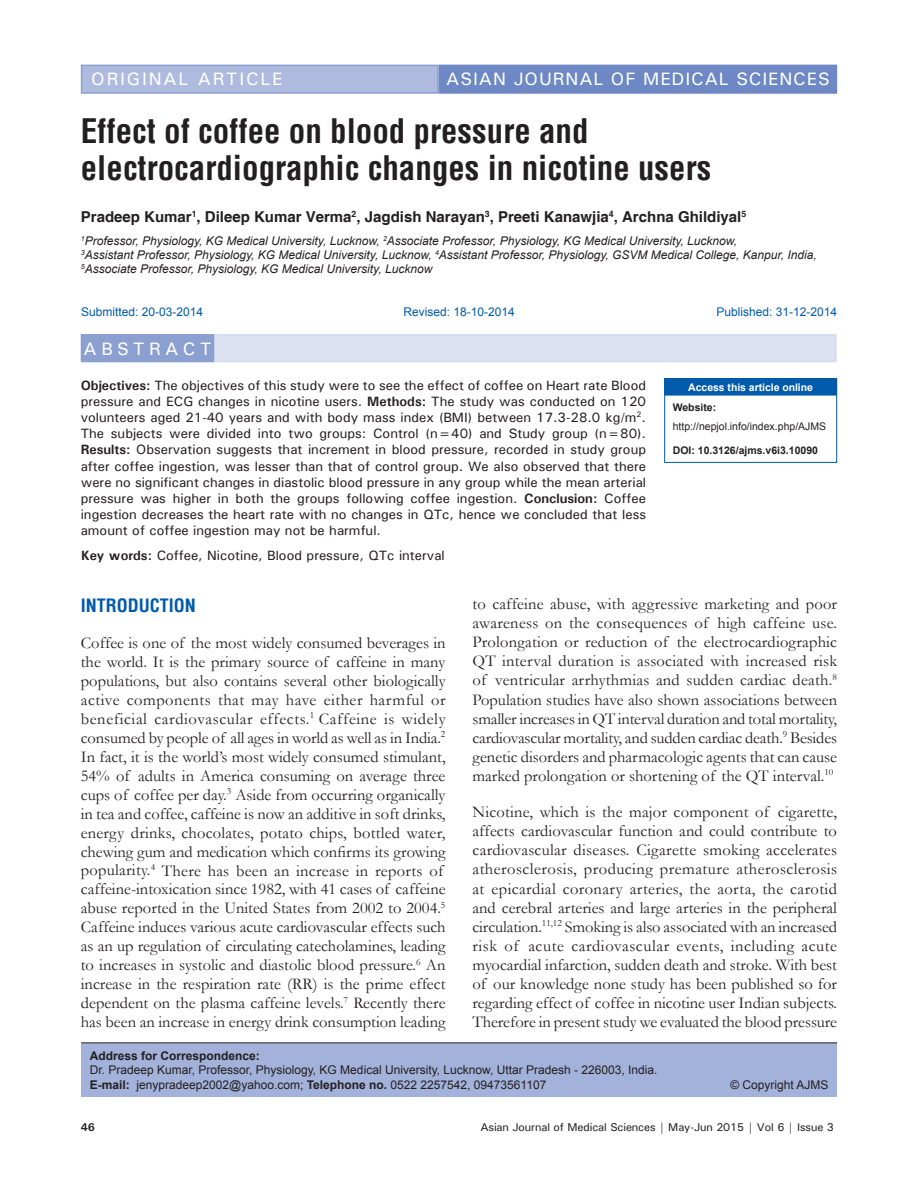
<style>
.page{position:relative;width:918px;height:1188px;background:#fff}
.page>*{position:absolute;margin:0;border:0;box-sizing:border-box;transform-origin:0 0}
.t1{font:700 condensed 33px/37.5px "Helvetica";color:#231f20}
.t2{font:500 18px "Univers";letter-spacing:.05em;color:#fff}
.t3{font:500 18px "Univers";letter-spacing:.1em;color:#fff}
.t4{font:700 condensed 18px "Helvetica";color:#015aaa}
.t5{font:500 18px "Univers";letter-spacing:.25em;color:#fff}
.t6{font:16.5px/18.9px "Garamond";color:#231f20;text-align:justify}
.t7{font:700 15px "Helvetica";color:#231f20}
.t8{font:500 13.5px/16.2px "Univers";color:#231f20;text-align:justify}
.t9{font:italic 12px/14.4px "Arial";color:#231f20}
.t10{font:12px/14.4px "Arial";color:#231f20}
.t11{font:12px "Arial";color:#015aaa}
.t12{font:700 12px "Arial";color:#231f20}
.t13{font:500 11.25px "Univers";letter-spacing:-.01em;color:#231f20}
.t14{font:700 11.25px "Univers";color:#231f20}
.t15{font:700 10.5px "Arial";color:#231f20}
.t16{font:10.5px "Arial";color:#231f20}
.t17{font:700 10.5px "Arial";letter-spacing:-.005em;color:#fff}
.s1{font-weight:700}
</style>
<div class="page">
<div style="left:82px;top:65px;width:356px;height:28px;background:#aebade"></div>
<div style="left:81px;top:65px;width:358px;height:29px;border:2px solid #8b9fd1"></div>
<div style="left:440px;top:65px;width:396px;height:28px;background:#6d88c5"></div>
<div style="left:439px;top:65px;width:398px;height:29px;border:2px solid #6d88c5"></div>
<div style="left:82px;top:335px;width:754px;height:26px;background:#dbe1f1"></div>
<div style="left:81px;top:334px;width:756px;height:28px;border:2px solid #d4daed"></div>
<div style="left:81px;top:335px;width:132px;height:26px;background:#8b9fd1"></div>
<div style="left:81px;top:334px;width:133px;height:28px;border:2px solid #8b9fd1"></div>
<div style="left:665px;top:379px;width:172px;height:16px;background:#015aaa"></div>
<svg style="left:664px;top:380px;width:1px;height:15px"></svg>
<hr style="left:664px;top:379px;width:173px;height:1px;background:#015aaa">
<hr style="left:664px;top:395px;width:1px;height:67px;background:#015aaa">
<hr style="left:664px;top:395px;width:173px;height:1px;background:#015aaa">
<hr style="left:836px;top:395px;width:1px;height:67px;background:#015aaa">
<hr style="left:664px;top:462px;width:173px;height:1px;background:#015aaa">
<div style="left:81px;top:1043px;width:756px;height:53px;background:#a3b2da"></div>
<hr style="left:81px;top:1042px;width:756px;height:1px;background:#231f20">
<p class="t3" style="left:91px;top:67px;width:192px">ORIGINAL ARTICLE</p>
<p class="t2" style="left:446px;top:68px;width:385px">ASIAN JOURNAL OF MEDICAL SCIENCES</p>
<h1 class="t1" style="left:81px;top:112px;width:632px">Effect of coffee on blood pressure and electrocardiographic changes in nicotine users</h1>
<p class="t7" style="left:81px;top:208px;width:667px">Pradeep Kumar<sup>1</sup>, Dileep Kumar Verma<sup>2</sup>, Jagdish Narayan<sup>3</sup>, Preeti Kanawjia<sup>4</sup>, Archna Ghildiyal<sup>5</sup></p>
<p class="t9" style="left:81px;top:233px;width:738px"><sup>1</sup>Professor, Physiology, KG Medical University, Lucknow, <sup>2</sup>Associate Professor, Physiology, KG Medical University, Lucknow,<br><sup>3</sup>Assistant Professor, Physiology, KG Medical University, Lucknow, <sup>4</sup>Assistant Professor, Physiology, GSVM Medical College, Kanpur, India,<br><sup>5</sup>Associate Professor, Physiology, KG Medical University, Lucknow</p>
<p class="t11" style="left:81px;top:305px;width:124px">Submitted: 20-03-2014</p>
<p class="t11" style="left:404px;top:305px;width:113px">Revised: 18-10-2014</p>
<p class="t11" style="left:717px;top:305px;width:122px">Published: 31-12-2014</p>
<p class="t5" style="left:84px;top:337px;width:129px">ABSTRACT</p>
<p class="t17" style="left:688px;top:381px;width:126px">Access this article online</p>
<p class="t15" style="left:673px;top:401px;width:45px">Website:</p>
<p class="t16" style="left:673px;top:420px;width:155px">http://nepjol.info/index.php/AJMS</p>
<p class="t15" style="left:673px;top:445px;width:147px">DOI: 10.3126/ajms.v6i3.10090</p>
<p class="t8" style="left:81px;top:376px;width:567px"><span class="s1">Objectives:</span> The objectives of this study were to see the effect of coffee on Heart rate Blood pressure and ECG changes in nicotine users. <span class="s1">Methods:</span> The study was conducted on 120 volunteers aged 21-40 years and with body mass index (BMI) between 17.3-28.0 kg/m<sup>2</sup>.<br>The subjects were divided into two groups: Control (n=40) and Study group (n=80).<br><span class="s1">Results:</span> Observation suggests that increment in blood pressure, recorded in study group after coffee ingestion, was lesser than that of control group. We also observed that there were no significant changes in diastolic blood pressure in any group while the mean arterial pressure was higher in both the groups following coffee ingestion. <span class="s1">Conclusion:</span> Coffee ingestion decreases the heart rate with no changes in QTc, hence we concluded that less amount of coffee ingestion may not be harmful.</p>
<p class="t8" style="left:81px;top:547px;width:366px"><span class="s1">Key words:</span> Coffee, Nicotine, Blood pressure, QTc interval</p>
<p class="t4" style="left:81px;top:594px;width:117px">INTRODUCTION</p>
<p class="t6" style="left:81px;top:634px;width:366px;text-align:left">Coffee is one of the most widely consumed beverages in the world. It is the primary source of caffeine in many populations, but also contains several other biologically active components that may have either harmful or beneficial cardiovascular effects.<sup>1</sup> Caffeine is widely consumed by people of all ages in world as well as in India.<sup>2<br></sup>In fact, it is the world’s most widely consumed stimulant, 54% of adults in America consuming on average three cups of coffee per day.<sup>3</sup> Aside from occurring organically in tea and coffee, caffeine is now an additive in soft drinks, energy drinks, chocolates, potato chips, bottled water, chewing gum and medication which confirms its growing popularity.<sup>4</sup> There has been an increase in reports of caffeine-intoxication since 1982, with 41 cases of caffeine abuse reported in the United States from 2002 to 2004.<sup>5<br></sup>Caffeine induces various acute cardiovascular effects such as an up regulation of circulating catecholamines, leading to increases in systolic and diastolic blood pressure.<sup>6</sup> An increase in the respiration rate (RR) is the prime effect dependent on the plasma caffeine levels.<sup>7</sup> Recently there has been an increase in energy drink consumption leading</p>
<p class="t6" style="left:472px;top:595px;width:366px">to caffeine abuse, with aggressive marketing and poor awareness on the consequences of high caffeine use.<br>Prolongation or reduction of the electrocardiographic QT interval duration is associated with increased risk of ventricular arrhythmias and sudden cardiac death.<sup>8<br></sup>Population studies have also shown associations between smaller increases in QT interval duration and total mortality, cardiovascular mortality, and sudden cardiac death.<sup>9</sup> Besides genetic disorders and pharmacologic agents that can cause marked prolongation or shortening of the QT interval.<sup>10</sup></p>
<p class="t6" style="left:472px;top:803px;width:366px">Nicotine, which is the major component of cigarette, affects cardiovascular function and could contribute to cardiovascular diseases. Cigarette smoking accelerates atherosclerosis, producing premature atherosclerosis at epicardial coronary arteries, the aorta, the carotid and cerebral arteries and large arteries in the peripheral circulation.<sup>11,12</sup> Smoking is also associated with an increased risk of acute cardiovascular events, including acute myocardial infarction, sudden death and stroke. With best of our knowledge none study has been published so for regarding effect of coffee in nicotine user Indian subjects.<br>Therefore in present study we evaluated the blood pressure</p>
<p class="t12" style="left:90px;top:1049px;width:172px">Address for Correspondence:</p>
<p class="t10" style="left:90px;top:1063px;width:569px">Dr. Pradeep Kumar, Professor, Physiology, KG Medical University, Lucknow, Uttar Pradesh - 226003, India.<br><span class="s1">E-mail:</span> jenypradeep2002@yahoo.com; <span class="s1">Telephone no.</span> 0522 2257542, 09473561107</p>
<p class="t10" style="left:730px;top:1077px;width:100px">© Copyright AJMS</p>
<p class="t14" style="left:81px;top:1120px;width:16px">46</p>
<p class="t13" style="left:480px;top:1120px;width:355px">Asian Journal of Medical Sciences | May-Jun 2015 | Vol 6 | Issue 3</p>
</div>
